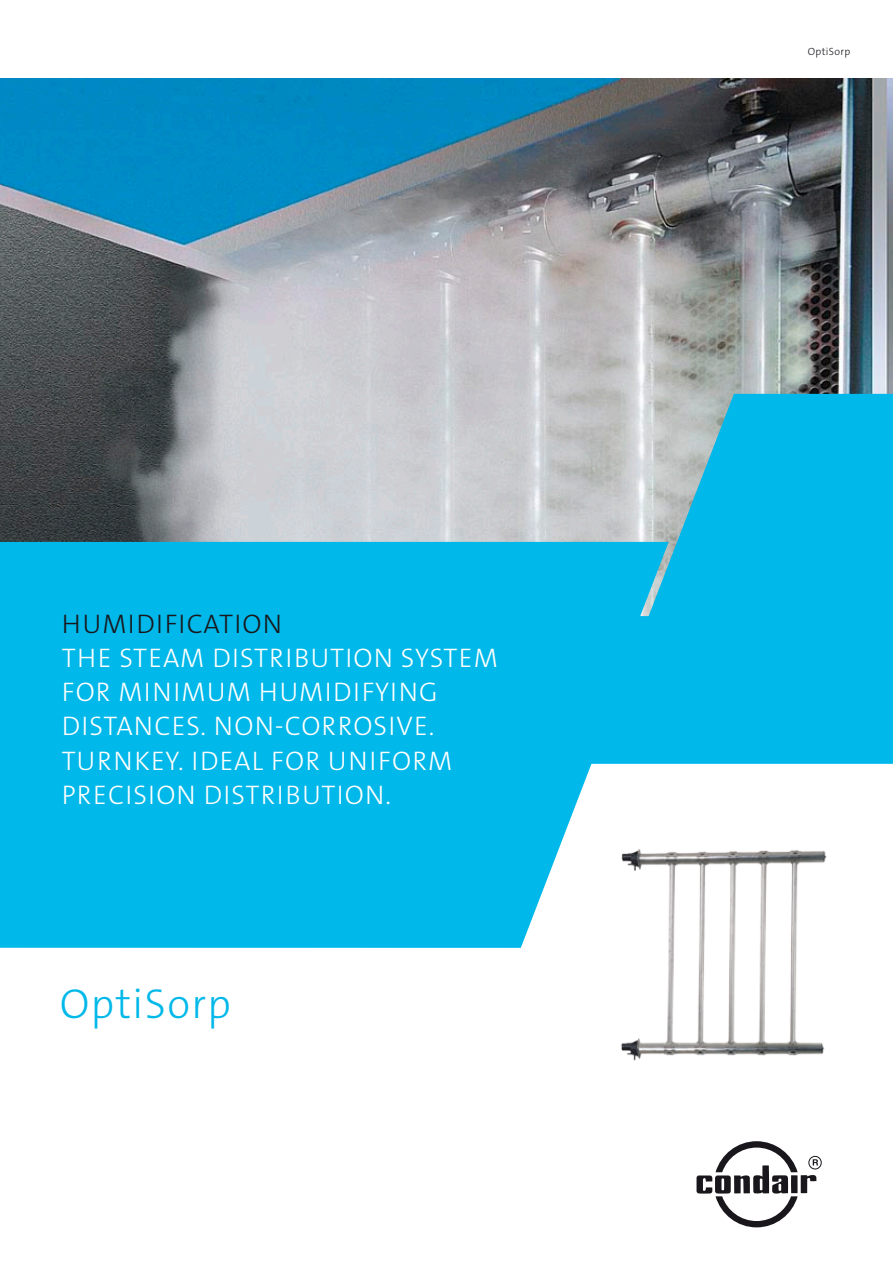
<style>
.page{position:relative;width:893px;height:1263px;background:#fff}
.page>*{position:absolute;margin:0;border:0;box-sizing:border-box;transform-origin:0 0}
.t1{font:300 42px "The Sans B W3";letter-spacing:.035em;color:#00b8e9}
.t2{font:300 27px/34px "The Sans B W3";letter-spacing:.045em;color:#fff}
.t3{font:300 27px "The Sans B W3";letter-spacing:.045em;color:#1a171c}
.t4{font:300 10.5px "The Sans B W3";letter-spacing:.03em;color:#1a171c}
</style>
<div class="page">
<img style="left:0;top:78px;width:893px;height:464px">
<div style="left:0;top:542px;width:626px;height:74px;background:#00b8e9"></div>
<div style="left:0;top:616px;width:893px;height:332px;background:#00b8e9"></div>
<svg style="left:626px;top:394px;width:267px;height:223px;background:#29bbe2"></svg>
<svg style="left:484px;top:764px;width:409px;height:184px;fill:#fff"></svg>
<div style="left:808px;top:1156px;width:14px;height:13px;border:1px solid #1a171c;border-radius:50%"></div>
<svg style="left:696px;top:1141px;width:122px;height:86px"></svg>
<img style="left:613px;top:814px;width:217px;height:247px">
<p class="t3" style="left:62px;top:607px;width:222px">HUMIDIFICATION</p>
<p class="t2" style="left:62px;top:641px;width:434px">TH E STEAM DISTRI BUTION SYSTEM<br>FOR MINIMUM</p>
<p class="t2" style="left:259px;top:675px;width:17px">HUMIDIF</p>
<p class="t2" style="left:375px;top:675px;width:64px">YING</p>
<p class="t2" style="left:62px;top:709px;width:374px;text-indent:110px">ES. NON-CORROSIVE.<br>TU RN KEY. ID EAL FOR UNIF</p>
<p class="t2" style="left:62px;top:709px;width:59px">DI STANC</p>
<p class="t2" style="left:392px;top:743px;width:58px">ORM</p>
<p class="t2" style="left:62px;top:777px;width:331px">PRECISION DISTRI BUTION.</p>
<h1 class="t1" style="left:60px;top:976px;width:173px">OPTISORP</h1>
<p class="t4" style="left:808px;top:45px;width:44px">OPTISORP</p>
</div>
